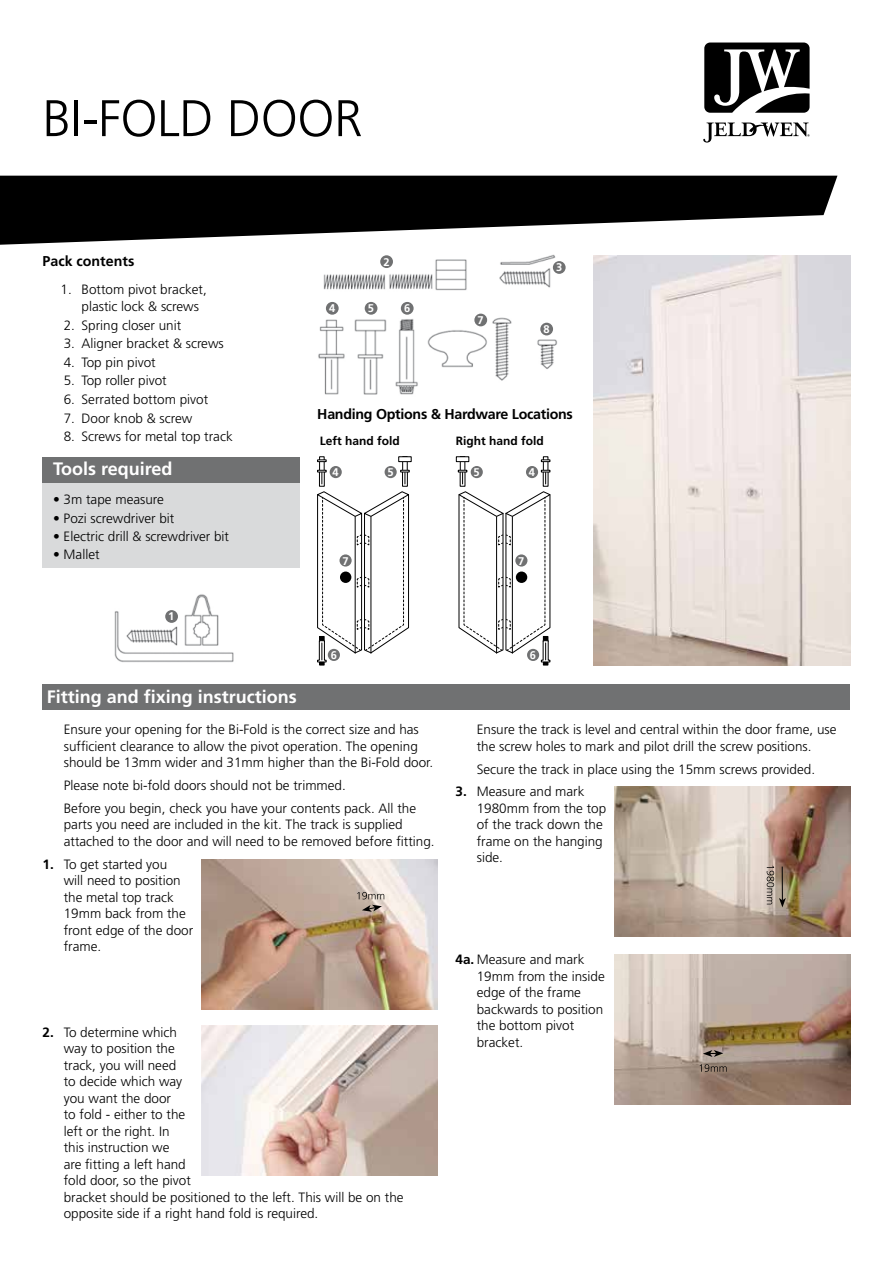
<style>
.page{position:relative;width:893px;height:1263px;background:#fff}
.page>*{position:absolute;margin:0;border:0;box-sizing:border-box;transform-origin:0 0}
.t1{font:300 51.45px "Frutiger";letter-spacing:-.01em;color:#000}
.t2{font:700 18px "Frutiger";color:#fff}
.t3{font:700 14.25px "Frutiger";letter-spacing:-.02em;color:#000}
.t4{font:700 14.25px "Frutiger";color:#000}
.t5{font:300 13.5px/16.5px "Frutiger";color:#000}
.t6{font:700 12px "Frutiger";color:#000}
.t7{font:700 11.1px "Frutiger";color:#fff}
.s1{font-weight:700}
</style>
<div class="page">
<img style="left:427px;top:313px;width:130px;height:68px">
<img style="left:318px;top:311px;width:27px;height:84px">
<img style="left:354px;top:319px;width:33px;height:76px">
<img style="left:395px;top:319px;width:23px;height:76px">
<img style="left:323px;top:254px;width:234px;height:49px">
<img style="left:593px;top:255px;width:257px;height:410px">
<div style="left:43px;top:685px;width:807px;height:25px;background:#707172"></div>
<div style="left:380px;top:255px;width:13px;height:13px;background:#707172;border-radius:50%"></div>
<div style="left:553px;top:261px;width:13px;height:13px;background:#707172;border-radius:50%"></div>
<div style="left:326px;top:302px;width:13px;height:13px;background:#707172;border-radius:50%"></div>
<div style="left:365px;top:302px;width:12px;height:13px;background:#707172;border-radius:50%"></div>
<div style="left:401px;top:302px;width:13px;height:13px;background:#707172;border-radius:50%"></div>
<div style="left:474px;top:314px;width:13px;height:12px;background:#707172;border-radius:50%"></div>
<div style="left:540px;top:323px;width:13px;height:12px;background:#707172;border-radius:50%"></div>
<div style="left:330px;top:466px;width:12px;height:12px;background:#707172;border-radius:50%"></div>
<div style="left:526px;top:466px;width:12px;height:12px;background:#707172;border-radius:50%"></div>
<div style="left:385px;top:466px;width:12px;height:12px;background:#707172;border-radius:50%"></div>
<div style="left:471px;top:466px;width:12px;height:12px;background:#707172;border-radius:50%"></div>
<img style="left:202px;top:859px;width:235px;height:150px">
<img style="left:202px;top:1026px;width:235px;height:149px">
<img style="left:615px;top:787px;width:235px;height:149px">
<img style="left:615px;top:954px;width:235px;height:150px">
<svg style="left:703px;top:1050px;width:20px;height:7px"></svg>
<div style="left:319px;top:471px;width:6px;height:15px;border:1px solid #000"></div>
<div style="left:319px;top:456px;width:5px;height:15px;border:1px solid #000"></div>
<svg style="left:317px;top:460px;width:9px;height:2px"></svg>
<svg style="left:317px;top:491px;width:92px;height:174px"></svg>
<svg style="left:317px;top:470px;width:9px;height:14px"></svg>
<div style="left:402px;top:471px;width:6px;height:15px;border:1px solid #000"></div>
<div style="left:402px;top:456px;width:5px;height:15px;border:1px solid #000"></div>
<div style="left:399px;top:457px;width:12px;height:5px;background:#fff"></div>
<div style="left:398px;top:456px;width:13px;height:6px;border:1px solid #000"></div>
<svg style="left:400px;top:470px;width:9px;height:14px"></svg>
<div style="left:543px;top:456px;width:5px;height:15px;border:1px solid #000"></div>
<svg style="left:541px;top:460px;width:9px;height:2px"></svg>
<svg style="left:458px;top:491px;width:93px;height:174px"></svg>
<svg style="left:541px;top:470px;width:9px;height:14px"></svg>
<div style="left:460px;top:456px;width:5px;height:15px;border:1px solid #000"></div>
<div style="left:456px;top:457px;width:13px;height:5px;background:#fff"></div>
<div style="left:456px;top:456px;width:13px;height:6px;border:1px solid #000"></div>
<svg style="left:458px;top:470px;width:9px;height:14px"></svg>
<div style="left:340px;top:571px;width:11px;height:12px;background:#000;border-radius:50%"></div>
<div style="left:516px;top:571px;width:11px;height:12px;background:#000;border-radius:50%"></div>
<svg style="left:700px;top:1064px;width:27px;height:8px"></svg>
<svg style="left:767px;top:866px;width:19px;height:41px"></svg>
<div style="left:43px;top:457px;width:257px;height:111px;background:#d9dadb"></div>
<div style="left:43px;top:457px;width:257px;height:26px;background:#707172"></div>
<svg style="left:362px;top:905px;width:20px;height:7px"></svg>
<svg style="left:357px;top:892px;width:27px;height:7px"></svg>
<svg style="left:0;top:176px;width:837px;height:69px;fill:#000"></svg>
<svg style="left:703px;top:122px;width:106px;height:21px"></svg>
<svg style="left:704px;top:43px;width:106px;height:70px"></svg>
<img style="left:114px;top:594px;width:120px;height:68px">
<div style="left:165px;top:610px;width:13px;height:13px;background:#707172;border-radius:50%"></div>
<h1 class="t1" style="left:43px;top:89px;width:322px">BI-FOLD DOOR</h1>
<p class="t4" style="left:43px;top:253px;width:93px">Pack contents</p>
<p class="t7" style="left:383px;top:255px;width:8px">2</p>
<p class="t7" style="left:556px;top:261px;width:8px">3</p>
<p class="t5" style="left:82px;top:281px;width:127px;text-indent:-21px">1. Bottom pivot bracket, plastic lock &amp; screws</p>
<p class="t5" style="left:64px;top:317px;width:119px">2. Spring closer unit</p>
<p class="t5" style="left:64px;top:335px;width:162px">3. Aligner bracket &amp; screws</p>
<p class="t5" style="left:64px;top:354px;width:94px">4. Top pin pivot</p>
<p class="t5" style="left:64px;top:372px;width:105px">5. Top roller pivot</p>
<p class="t5" style="left:64px;top:391px;width:146px">6. Serrated bottom pivot</p>
<p class="t5" style="left:64px;top:410px;width:130px">7. Door knob &amp; screw</p>
<p class="t5" style="left:64px;top:428px;width:170px">8. Screws for metal top track</p>
<h2 class="t2" style="left:53px;top:458px;width:121px">Tools required</h2>
<p class="t5" style="left:53px;top:491px;width:112px">• 3m tape measure</p>
<p class="t5" style="left:53px;top:510px;width:123px">• Pozi screwdriver bit</p>
<p class="t5" style="left:53px;top:528px;width:177px">• Electric drill &amp; screwdriver bit</p>
<p class="t5" style="left:53px;top:546px;width:48px">• Mallet</p>
<p class="t7" style="left:168px;top:610px;width:8px">1</p>
<h2 class="t2" style="left:47px;top:686px;width:252px">Fitting and fixing instructions</h2>
<p class="t7" style="left:329px;top:302px;width:8px">4</p>
<p class="t7" style="left:368px;top:302px;width:8px">5</p>
<p class="t7" style="left:404px;top:302px;width:8px">6</p>
<p class="t7" style="left:478px;top:314px;width:8px">7</p>
<p class="t7" style="left:543px;top:323px;width:8px">8</p>
<p class="t3" style="left:317px;top:405px;width:257px">Handing Options &amp; Hardware Locations</p>
<p class="t6" style="left:320px;top:434px;width:82px">Left hand fold</p>
<p class="t6" style="left:456px;top:434px;width:90px">Right hand fold</p>
<p class="t7" style="left:333px;top:466px;width:8px">4</p>
<p class="t7" style="left:387px;top:466px;width:8px">5</p>
<p class="t7" style="left:474px;top:466px;width:8px">5</p>
<p class="t7" style="left:529px;top:466px;width:8px">4</p>
<p class="t7" style="left:342px;top:554px;width:8px">7</p>
<p class="t7" style="left:518px;top:554px;width:8px">7</p>
<p class="t7" style="left:331px;top:649px;width:8px">6</p>
<p class="t7" style="left:530px;top:649px;width:8px">6</p>
<p class="t5" style="left:64px;top:721px;width:371px">Ensure your opening for the Bi-Fold is the correct size and has sufficient clearance to allow the pivot operation. The opening should be 13mm wider and 31mm higher than the Bi-Fold door.</p>
<p class="t5" style="left:64px;top:774px;width:354px;line-height:23px">Please note bi-fold doors should not be trimmed.<br>Before you begin, check you have your contents pack. All the</p>
<p class="t5" style="left:64px;top:816px;width:372px">parts you need are included in the kit. The track is supplied attached to the door and will need to be removed before fitting.</p>
<p class="t5" style="left:64px;top:856px;width:131px;text-indent:-21px"><span class="s1">1.</span> To get started you<br>will need to position the metal top track<br>19mm back from the front edge of the door frame.</p>
<p class="t5" style="left:64px;top:1023px;width:341px;text-indent:-21px"><span class="s1">2.</span> To determine which<br>way to position the<br>track, you will need<br>to decide which way<br>you want the door<br>to fold - either to the<br>left or the right. In<br>this instruction we<br>are fitting a left hand<br>fold door, so the pivot<br>bracket should be positioned to the left. This will be on the opposite side if a right hand fold is required.</p>
<p class="t5" style="left:477px;top:721px;width:361px">Ensure the track is level and central within the door frame, use the screw holes to mark and pilot drill the screw positions.</p>
<p class="t5" style="left:477px;top:761px;width:340px">Secure the track in place using the 15mm screws provided.</p>
<p class="t5" style="left:477px;top:783px;width:131px;text-indent:-21px"><span class="s1">3.</span> Measure and mark<br>1980mm from the top of the track down the frame on the hanging side.</p>
<p class="t5" style="left:477px;top:951px;width:130px;text-indent:-21px"><span class="s1">4a.</span> Measure and mark<br>19mm from the inside edge of the frame backwards to position the bottom pivot bracket.</p>
</div>
